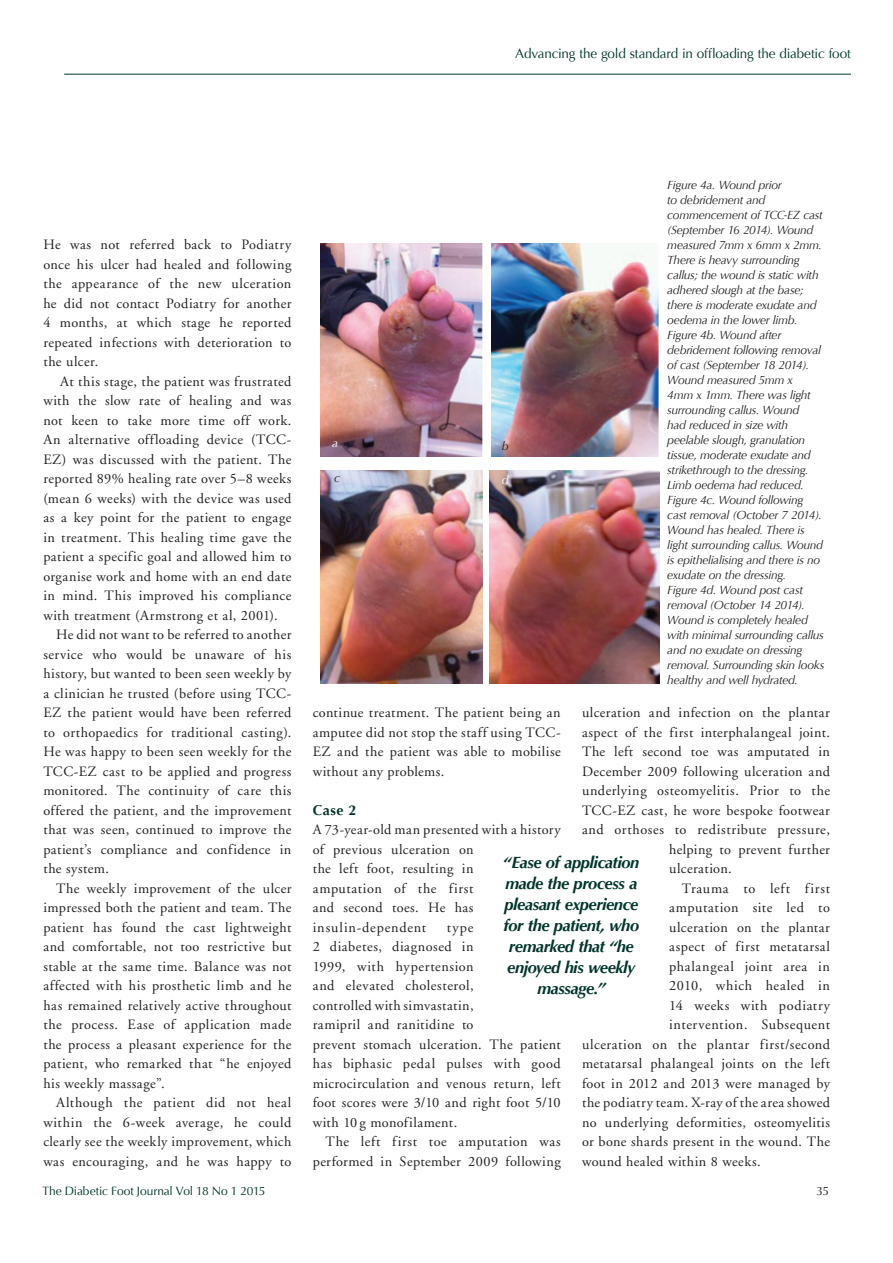
<style>
.page{position:relative;width:893px;height:1263px;background:#fff}
.page>*{position:absolute;margin:0;border:0;box-sizing:border-box;transform-origin:0 0}
.Pull_Quote_Right{font:italic 700 16.5px/21px "Optima";letter-spacing:-.03em;color:#00352b;text-align:center}
.Body_text_indented{font:14.25px/19.5px "Adobe Garamond";letter-spacing:.03em;color:#231f20;text-align:justify}
.Body_Text_No_Indent{font:14.25px/19.5px "Adobe Garamond";letter-spacing:.035em;color:#231f20}
.Body_text_indented-2{font:14.25px "Adobe Garamond";letter-spacing:.05em;color:#231f20}
.B_Head{font:700 14.25px "Optima";color:#00352b}
.DIP_-_Title{font:13.5px "Optima";letter-spacing:-.015em;color:#00352b}
.Figure_Caption{font:italic 12px/15px "Optima";letter-spacing:-.025em;color:#231f20}
.t1{font:12px "Optima";letter-spacing:-.005em;color:#00352b}
.t2{font:12px "Optima";color:#231f20}
.In_Text_Quote{font:italic 12px "Optima";color:#fff}
.In_Text_Quote-2{font:italic 12px "Optima";color:#231f20}
</style>
<div class="page">
<hr style="left:64px;top:74px;width:787px;height:1px;background:#00352b">
<img style="left:491px;top:244px;width:167px;height:212px">
<img style="left:320px;top:244px;width:163px;height:212px">
<img style="left:321px;top:471px;width:162px;height:212px">
<img style="left:490px;top:471px;width:170px;height:212px">
<p class="DIP_-_Title" style="left:515px;top:46px;width:337px">Advancing the gold standard in offloading the diabetic foot</p>
<p class="Body_text_indented" style="left:43px;top:235px;width:250px">He was not referred back to Podiatry once his ulcer had healed and following the appearance of the new ulceration he did not contact Podiatry for another 4 months, at which stage he reported repeated infections with deterioration to the ulcer.</p>
<p class="Body_text_indented" style="left:43px;top:372px;width:250px;text-indent:17px">At this stage, the patient was frustrated with the slow rate of healing and was not keen to take more time off work.<br>An alternative offloading device (TCC-EZ) was discussed with the patient. The reported 89% healing rate over 5–8 weeks (mean 6 weeks) with the device was used as a key point for the patient to engage in treatment. This healing time gave the patient a specific goal and allowed him to organise work and home with an end date in mind. This improved his compliance with treatment (Armstrong et al, 2001).</p>
<p class="Body_text_indented" style="left:43px;top:625px;width:250px;text-indent:13px">He did not want to be referred to another service who would be unaware of his history, but wanted to been seen weekly by a clinician he trusted (before using TCC-EZ the patient would have been referred to orthopaedics for traditional casting).<br>He was happy to been seen weekly for the TCC-EZ cast to be applied and progress monitored. The continuity of care this offered the patient, and the improvement that was seen, continued to improve the patient’s compliance and confidence in the system.</p>
<p class="Body_text_indented" style="left:43px;top:879px;width:250px;text-indent:13px">The weekly improvement of the ulcer impressed both the patient and team. The patient has found the cast lightweight and comfortable, not too restrictive but stable at the same time. Balance was not affected with his prosthetic limb and he has remained relatively active throughout the process. Ease of application made the process a pleasant experience for the patient, who remarked that “he enjoyed his weekly massage”.</p>
<p class="Body_text_indented" style="left:43px;top:1093px;width:250px;text-indent:13px">Although the patient did not heal within the 6-week average, he could clearly see the weekly improvement, which was encouraging, and he was happy to</p>
<p class="In_Text_Quote" style="left:332px;top:436px;width:7px">a</p>
<p class="In_Text_Quote-2" style="left:502px;top:439px;width:8px">b</p>
<p class="In_Text_Quote-2" style="left:334px;top:471px;width:7px">c</p>
<p class="In_Text_Quote" style="left:502px;top:473px;width:8px">d</p>
<p class="Figure_Caption" style="left:667px;top:177px;width:157px">Figure 4a. Wound prior<br>to debridement and commencement of TCC-EZ cast (September 16 2014). Wound measured 7mm x 6mm x 2mm.<br>There is heavy surrounding callus; the wound is static with adhered slough at the base; there is moderate exudate and oedema in the lower limb.</p>
<p class="Figure_Caption" style="left:667px;top:327px;width:155px">Figure 4b. Wound after debridement following removal of cast (September 18 2014).<br>Wound measured 5mm x<br>4mm x 1mm. There was light surrounding callus. Wound had reduced in size with peelable slough, granulation tissue, moderate exudate and strikethrough to the dressing.<br>Limb oedema had reduced.</p>
<p class="Figure_Caption" style="left:667px;top:492px;width:157px">Figure 4c. Wound following cast removal (October 7 2014).<br>Wound has healed. There is light surrounding callus. Wound is epithelialising and there is no exudate on the dressing.</p>
<p class="Figure_Caption" style="left:667px;top:582px;width:159px">Figure 4d. Wound post cast removal (October 14 2014).<br>Wound is completely healed with minimal surrounding callus and no exudate on dressing removal. Surrounding skin looks healthy and well hydrated.</p>
<p class="Body_text_indented" style="left:313px;top:703px;width:250px">continue treatment. The patient being an amputee did not stop the staff using TCC-EZ and the patient was able to mobilise without any problems.</p>
<p class="B_Head" style="left:313px;top:801px;width:45px">Case 2</p>
<p class="Body_Text_No_Indent" style="left:313px;top:820px;width:250px">A 73-year-old man presented with a history of previous ulceration on<br>the left foot, resulting in<br>amputation of the first<br>and second toes. He has insulin-dependent</p>
<p class="Body_text_indented" style="left:582px;top:703px;width:250px">ulceration and infection on the plantar</p>
<p class="Body_text_indented" style="left:582px;top:723px;width:250px">aspect of the first interphalangeal joint.</p>
<p class="Body_text_indented" style="left:582px;top:742px;width:250px">The left second toe was amputated in</p>
<p class="Body_text_indented" style="left:582px;top:762px;width:250px">December 2009 following ulceration and</p>
<p class="Body_text_indented" style="left:582px;top:781px;width:250px">underlying osteomyelitis. Prior to the</p>
<p class="Body_text_indented" style="left:582px;top:801px;width:250px">TCC-EZ cast, he wore bespoke footwear</p>
<p class="Body_text_indented" style="left:582px;top:820px;width:250px">and orthoses to redistribute pressure,</p>
<p class="Body_text_indented" style="left:669px;top:840px;width:162px">helping to prevent further</p>
<p class="Body_text_indented" style="left:669px;top:859px;width:64px">ulceration.</p>
<p class="Body_text_indented-2" style="left:682px;top:880px;width:150px">Trauma to left first</p>
<p class="Body_text_indented" style="left:669px;top:898px;width:162px">amputation site led to</p>
<p class="Body_text_indented" style="left:669px;top:918px;width:162px">ulceration on the plantar</p>
<p class="Body_text_indented" style="left:669px;top:937px;width:162px">aspect of first metatarsal</p>
<p class="Body_text_indented" style="left:669px;top:957px;width:162px">phalangeal joint area in</p>
<p class="Body_text_indented" style="left:669px;top:976px;width:162px">2010, which healed in</p>
<p class="Body_text_indented" style="left:669px;top:996px;width:162px">14 weeks with podiatry</p>
<p class="Body_text_indented" style="left:669px;top:1015px;width:162px">intervention. Subsequent</p>
<p class="Body_text_indented" style="left:582px;top:1035px;width:250px">ulceration on the plantar first/second</p>
<p class="Body_text_indented" style="left:582px;top:1054px;width:250px">metatarsal phalangeal joints on the left</p>
<p class="Body_text_indented" style="left:582px;top:1074px;width:250px">foot in 2012 and 2013 were managed by</p>
<p class="Body_text_indented" style="left:582px;top:1093px;width:250px">the podiatry team. X-ray of the area showed</p>
<p class="Body_text_indented" style="left:582px;top:1113px;width:250px">no underlying deformities, osteomyelitis</p>
<p class="Body_text_indented" style="left:582px;top:1132px;width:250px">or bone shards present in the wound. The</p>
<p class="Body_text_indented" style="left:582px;top:1152px;width:180px">wound healed within 8 weeks.</p>
<p class="Pull_Quote_Right" style="left:503px;top:852px;width:138px">“Ease of application made the process a pleasant experience for the patient, who remarked that “he enjoyed his weekly massage.”</p>
<p class="Body_Text_No_Indent" style="left:313px;top:918px;width:250px;text-indent:134px">type<br>2 diabetes, diagnosed in<br>1999, with hypertension<br>and elevated cholesterol,<br>controlled with simvastatin,<br>ramipril and ranitidine to<br>prevent stomach ulceration. The patient has biphasic pedal pulses with good microcirculation and venous return, left foot scores were 3/10 and right foot 5/10 with 10 g monofilament.</p>
<p class="Body_text_indented" style="left:313px;top:1132px;width:250px;text-align:right">The left first toe amputation was performed in September 2009 following</p>
<p class="t1" style="left:43px;top:1184px;width:224px">The Diabetic Foot Journal Vol 18 No 1 2015</p>
<p class="t2" style="left:816px;top:1184px;width:14px">35</p>
</div>
